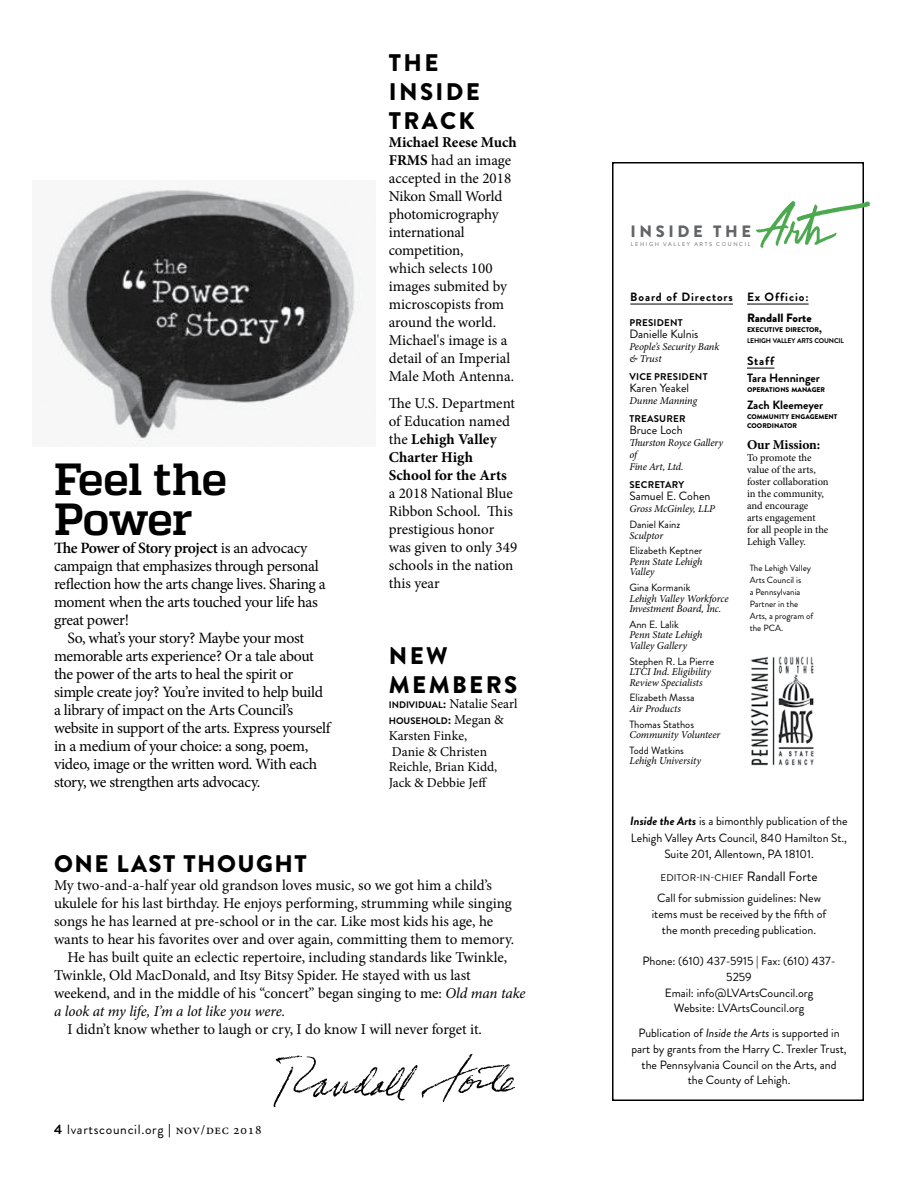
<style>
.page{position:relative;width:918px;height:1188px;background:#fff}
.page>*{position:absolute;margin:0;border:0;box-sizing:border-box;transform-origin:0 0}
.t1{font:700 45px/40.5px "Quadon";letter-spacing:-.025em;color:#000}
.t2{font:900 24px/28.8px "Brandon Grotesque";letter-spacing:.1em;color:#000}
.t3{font:900 24px "Brandon Grotesque";letter-spacing:.06em;color:#000}
.t4{font:900 16.5px "Brandon Grotesque";letter-spacing:.22em;color:#636466}
.t5{font:15.75px/18px "Minion Pro";letter-spacing:-.025em;color:#000}
.t6{font:15px/18px "Minion Pro";letter-spacing:-.005em;color:#000}
.t7{font:700 15px/18px "Minion Pro";color:#000}
.t8{font:italic 15px "Minion Pro";letter-spacing:-.01em;color:#000}
.t9{font:13.5px/15.8px "Minion Pro";color:#000}
.t10{font:13.5px "Brandon Grotesque";letter-spacing:.05em;color:#000}
.t11{font:700 13.5px "Minion Pro";letter-spacing:-.01em;color:#000}
.t12{font:12px/15.8px "Brandon Grotesque";color:#000;text-align:center}
.t13{font:700 12px/16.5px "Brandon Grotesque";color:#000}
.t14{font:700 12px "Brandon Grotesque";letter-spacing:.06em;color:#000}
.t15{font:900 12px "Brandon Grotesque";color:#000}
.t16{font:italic 10.5px/10.5px "Minion Pro";letter-spacing:-.01em;color:#000}
.t17{font:10.5px/12px "Minion Pro";color:#000}
.t18{font:10.5px "Brandon Grotesque";color:#000}
.t19{font:700 9.75px "Brandon Grotesque";letter-spacing:.02em;color:#000}
.t20{font:9.75px "Brandon Grotesque";letter-spacing:.02em;color:#000}
.t21{font:700 9.45px "Brandon Grotesque";color:#000}
.t22{font:9px/12px "Brandon Grotesque";color:#000}
.t23{font:900 6.9px/9px "Brandon Grotesque";color:#000}
.t24{font:700 6.9px/10.5px "Brandon Grotesque";letter-spacing:-.03em;color:#000}
.t25{font:5.55px "Brandon Grotesque";letter-spacing:.29em;color:#636466}
.s1{font-weight:600}
.s2{font-weight:700}
.s3{font-weight:400}
.s4{font-family:"Brandon Grotesque";font-weight:700;font-size:9.45px}
.s5{font-family:"Brandon Grotesque";font-weight:700}
.s6{font-size:13.5px}
.s7{font-family:"Minion Pro";font-weight:400;font-size:13.5px}
.s8{font-style:italic}
.s9{font-family:"Minion Pro"}
.s10{font-weight:900}
.s11{font-weight:900;font-size:9.75px}
.s12{font-weight:700;font-style:italic}
</style>
<div class="page">
<div style="left:612px;top:162px;width:252px;height:939px;border:2px solid #000"></div>
<svg style="left:274px;top:1054px;width:241px;height:53px"></svg>
<svg style="left:747px;top:368px;width:27px;height:1px"></svg>
<img style="left:750px;top:656px;width:64px;height:110px">
<hr style="left:630px;top:304px;width:103px;height:1px;background:#000">
<hr style="left:747px;top:304px;width:62px;height:1px;background:#000">
<img style="left:50px;top:189px;width:312px;height:257px">
<svg style="left:756px;top:201px;width:114px;height:47px"></svg>
<h1 class="t1" style="left:54px;top:459px;width:175px">Feel the<br>Power</h1>
<p class="t5" style="left:54px;top:539px;width:273px"><span class="s1">The Power of Story project</span> is an advocacy campaign that emphasizes through personal reflection how the arts change lives. Sharing a moment when the arts touched your life has great power!</p>
<p class="t5" style="left:54px;top:629px;width:278px;text-indent:13px">So, what’s your story? Maybe your most memorable arts experience? Or a tale about the power of the arts to heal the spirit or simple create joy? You’re invited to help build a library of impact on the Arts Council’s website in support of the arts. Express yourself in a medium of your choice: a song, poem, video, image or the written word. With each story, we strengthen arts advocacy.</p>
<h2 class="t2" style="left:389px;top:49px;width:93px">THE<br>INSIDE<br>TRACK</h2>
<p class="t6" style="left:389px;top:133px;width:130px"><span class="s2">Michael Reese Much<br>FRMS</span> had an image accepted in the 2018<br>Nikon Small World photomicrography international competition,<br>which selects 100 images submited by microscopists from around the world.<br>Michael's image is a detail of an Imperial<br>Male Moth Antenna.</p>
<p class="t7" style="left:389px;top:394px;width:128px"><span class="s3">The U.S. Department of Education named the</span> Lehigh Valley<br>Charter High<br>School for the Arts</p>
<p class="t6" style="left:389px;top:484px;width:130px">a 2018 National Blue<br>Ribbon School. This prestigious honor was given to only 349 schools in the nation this year</p>
<h2 class="t2" style="left:389px;top:642px;width:130px">NEW<br>MEMBERS</h2>
<p class="t9" style="left:389px;top:696px;width:130px"><span class="s4">INDIVIDUAL</span><span class="s5">:</span> Natalie Searl</p>
<p class="t21" style="left:389px;top:714px;width:117px">HOUSEHOLD<span class="s6">:</span> <span class="s7">Megan &amp;</span></p>
<p class="t9" style="left:389px;top:728px;width:110px">Karsten Finke,<br>Danie &amp; Christen<br>Reichle, Brian Kidd,<br>Jack &amp; Debbie Jeff</p>
<h2 class="t3" style="left:54px;top:847px;width:254px">ONE LAST THOUGHT</h2>
<p class="t6" style="left:54px;top:876px;width:439px">My two-and-a-half year old grandson loves music, so we got him a child’s</p>
<p class="t6" style="left:54px;top:894px;width:459px">ukulele for his last birthday. He enjoys performing, strumming while singing</p>
<p class="t6" style="left:54px;top:912px;width:441px">songs he has learned at pre-school or in the car. Like most kids his age, he</p>
<p class="t6" style="left:54px;top:930px;width:462px">wants to hear his favorites over and over again, committing them to memory.</p>
<p class="t6" style="left:68px;top:948px;width:441px">He has built quite an eclectic repertoire, including standards like Twinkle,</p>
<p class="t6" style="left:54px;top:966px;width:418px">Twinkle, Old MacDonald, and Itsy Bitsy Spider. He stayed with us last</p>
<p class="t6" style="left:54px;top:984px;width:473px">weekend, and in the middle of his “concert” began singing to me: <span class="s8">Old man take</span></p>
<p class="t8" style="left:54px;top:1001px;width:233px">a look at my life, I’m a lot like you were.</p>
<p class="t6" style="left:68px;top:1020px;width:416px">I didn’t know whether to laugh or cry, I do know I will never forget it.</p>
<p class="t10" style="left:54px;top:1120px;width:209px"><span class="s2">4</span> lvartscouncil.org <span class="s9">| nov/dec 2018</span></p>
<p class="t4" style="left:630px;top:220px;width:122px">INSIDE THE</p>
<p class="t25" style="left:631px;top:240px;width:121px">LEHIGH VALLEY ARTS COUNCIL</p>
<p class="t14" style="left:630px;top:289px;width:180px">Board of Directors Ex Officio:</p>
<p class="t19" style="left:629px;top:316px;width:55px">PRESIDENT</p>
<p class="t12" style="left:629px;top:326px;width:71px">Danielle Kulnis</p>
<p class="t16" style="left:629px;top:340px;width:92px;line-height:12px">People’s Security Bank &amp; Trust</p>
<p class="t19" style="left:629px;top:370px;width:80px">VICE PRESIDENT</p>
<p class="t12" style="left:629px;top:380px;width:61px">Karen Yeakel</p>
<p class="t16" style="left:629px;top:395px;width:69px">Dunne Manning</p>
<p class="t19" style="left:629px;top:412px;width:58px">TREASURER</p>
<p class="t12" style="left:629px;top:422px;width:55px">Bruce Loch</p>
<p class="t16" style="left:629px;top:436px;width:95px;line-height:12px">Thurston Royce Gallery of<br>Fine Art, Ltd.</p>
<p class="t19" style="left:629px;top:478px;width:56px">SECRETARY</p>
<p class="t12" style="left:629px;top:488px;width:83px">Samuel E. Cohen</p>
<p class="t16" style="left:629px;top:503px;width:87px">Gross McGinley, LLP</p>
<p class="t18" style="left:629px;top:517px;width:52px">Daniel Kainz</p>
<p class="t16" style="left:629px;top:530px;width:35px">Sculptor</p>
<p class="t18" style="left:629px;top:544px;width:74px">Elizabeth Keptner</p>
<p class="t16" style="left:629px;top:556px;width:75px">Penn State Lehigh<br>Valley</p>
<p class="t18" style="left:629px;top:580px;width:63px">Gina Kormanik</p>
<p class="t16" style="left:629px;top:593px;width:101px">Lehigh Valley Workforce<br>Investment Board, Inc.</p>
<p class="t18" style="left:629px;top:617px;width:51px">Ann E. Lalik</p>
<p class="t16" style="left:629px;top:630px;width:75px">Penn State Lehigh<br>Valley Gallery</p>
<p class="t18" style="left:629px;top:654px;width:86px">Stephen R. La Pierre</p>
<p class="t16" style="left:629px;top:667px;width:83px">LTCI Ind. Eligibility<br>Review Specialists</p>
<p class="t18" style="left:629px;top:691px;width:67px">Elizabeth Massa</p>
<p class="t16" style="left:629px;top:703px;width:53px">Air Products</p>
<p class="t18" style="left:629px;top:717px;width:66px">Thomas Stathos</p>
<p class="t16" style="left:629px;top:730px;width:93px">Community Volunteer</p>
<p class="t18" style="left:629px;top:743px;width:56px">Todd Watkins</p>
<p class="t16" style="left:629px;top:756px;width:73px">Lehigh University</p>
<p class="t15" style="left:747px;top:309px;width:66px">Randall Forte</p>
<p class="t24" style="left:747px;top:325px;width:98px"><span class="s10">EXECUTIVE DIRECTOR</span><span class="s11">,<br></span>LEHIGH VALLEY ARTS COUNCIL</p>
<p class="t13" style="left:747px;top:353px;width:75px">Staff<br>Tara Henninger</p>
<p class="t23" style="left:747px;top:385px;width:80px">OPERATIONS MANAGER</p>
<p class="t13" style="left:747px;top:396px;width:78px">Zach Kleemeyer</p>
<p class="t23" style="left:747px;top:412px;width:92px">COMMUNITY ENGAGEMENT<br>COORDINATOR</p>
<p class="t11" style="left:747px;top:435px;width:75px">Our Mission:</p>
<p class="t17" style="left:747px;top:452px;width:83px">To promote the value of the arts, foster collaboration in the community, and encourage<br>arts engagement for all people in the<br>Lehigh Valley.</p>
<p class="t22" style="left:750px;top:562px;width:65px">The Lehigh Valley<br>Arts Council is<br>a Pennsylvania<br>Partner in the<br>Arts, a program of the PCA.</p>
<p class="t12" style="left:630px;top:813px;width:219px;line-height:16.5px"><span class="s12">Inside the Arts</span> is a bimonthly publication of the<br>Lehigh Valley Arts Council, 840 Hamilton St.,<br>Suite 201, Allentown, PA 18101.</p>
<p class="t20" style="left:660px;top:870px;width:159px">EDITOR-IN-CHIEF <span class="s6">Randall Forte</span></p>
<p class="t12" style="left:652px;top:890px;width:176px">Call for submission guidelines: New items must be received by the fifth of the month preceding publication.</p>
<p class="t12" style="left:642px;top:953px;width:195px">Phone: (610) 437-5915 | Fax: (610) 437-<br>5259<br>Email: info@LVArtsCouncil.org<br>Website: LVArtsCouncil.org</p>
<p class="t12" style="left:631px;top:1025px;width:217px">Publication of <span class="s8">Inside the Arts</span> is supported in part by grants from the Harry C. Trexler Trust, the Pennsylvania Council on the Arts, and<br>the County of Lehigh.</p>
</div>
